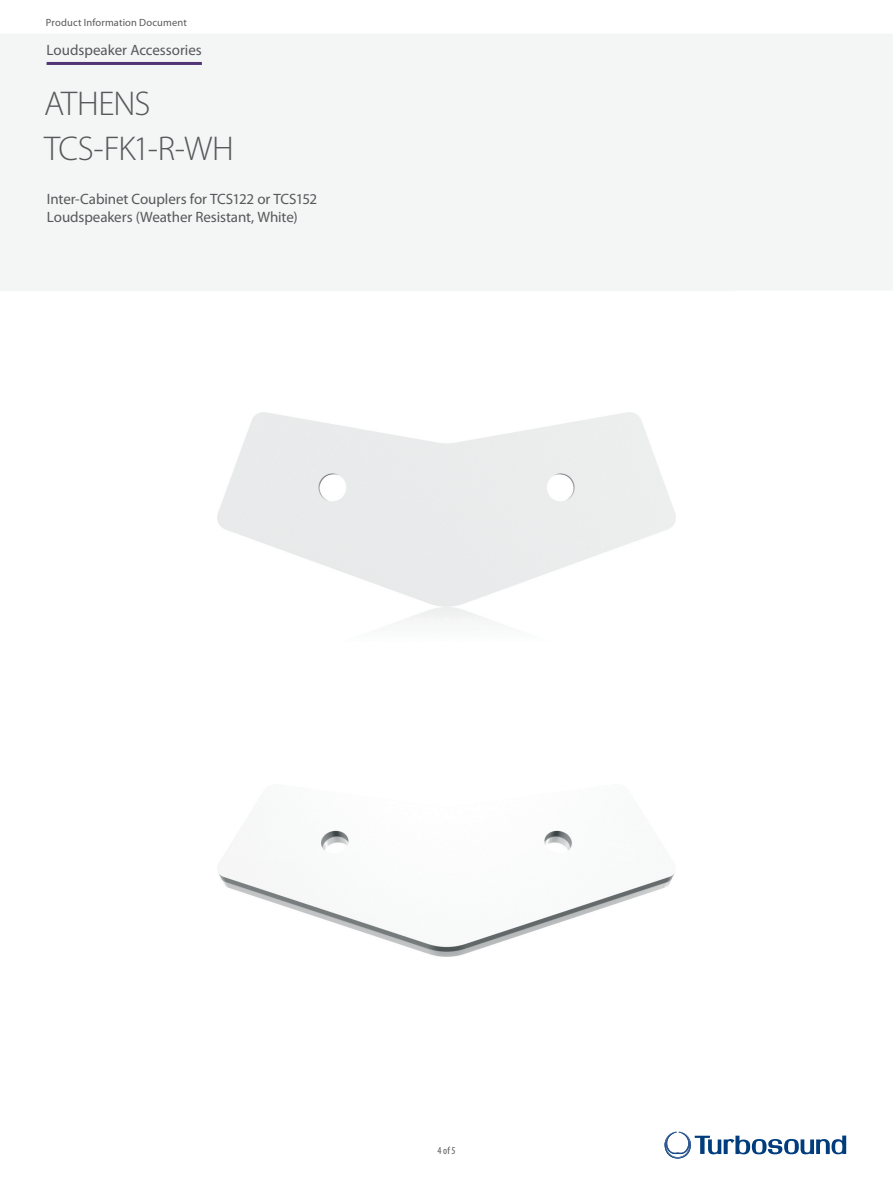
<style>
.page{position:relative;width:893px;height:1188px;background:#fff}
.page>*{position:absolute;margin:0;border:0;box-sizing:border-box;transform-origin:0 0}
.t1{font:300 34.5px/44.8px "Myriad Pro";letter-spacing:-.03em;color:#57585a}
.t2{font:15px/18px "Myriad Pro";letter-spacing:-.005em;color:#57585a}
.t3{font:10.5px "Myriad Pro";letter-spacing:.015em;color:#57585a}
.t4{font:condensed 10.5px "Myriad Pro";color:#57585a}
</style>
<div class="page">
<img style="left:218px;top:784px;width:457px;height:173px">
<hr style="left:47px;top:62px;width:155px;height:3px;background:#533676">
<svg style="left:664px;top:1132px;width:182px;height:27px"></svg>
<p class="t3" style="left:46px;top:18px;width:142px">Product Information Document</p>
<p class="t2" style="left:47px;top:42px;width:157px">Loudspeaker Accessories</p>
<h1 class="t1" style="left:44px;top:84px;width:191px">ATHENS<br>TCS-FK1-R-WH</h1>
<p class="t2" style="left:47px;top:191px;width:272px">Inter-Cabinet Couplers for TCS122 or TCS152<br>Loudspeakers (Weather Resistant, White)</p>
<p class="t4" style="left:437px;top:1147px;width:20px">4 of 5</p>
</div>
